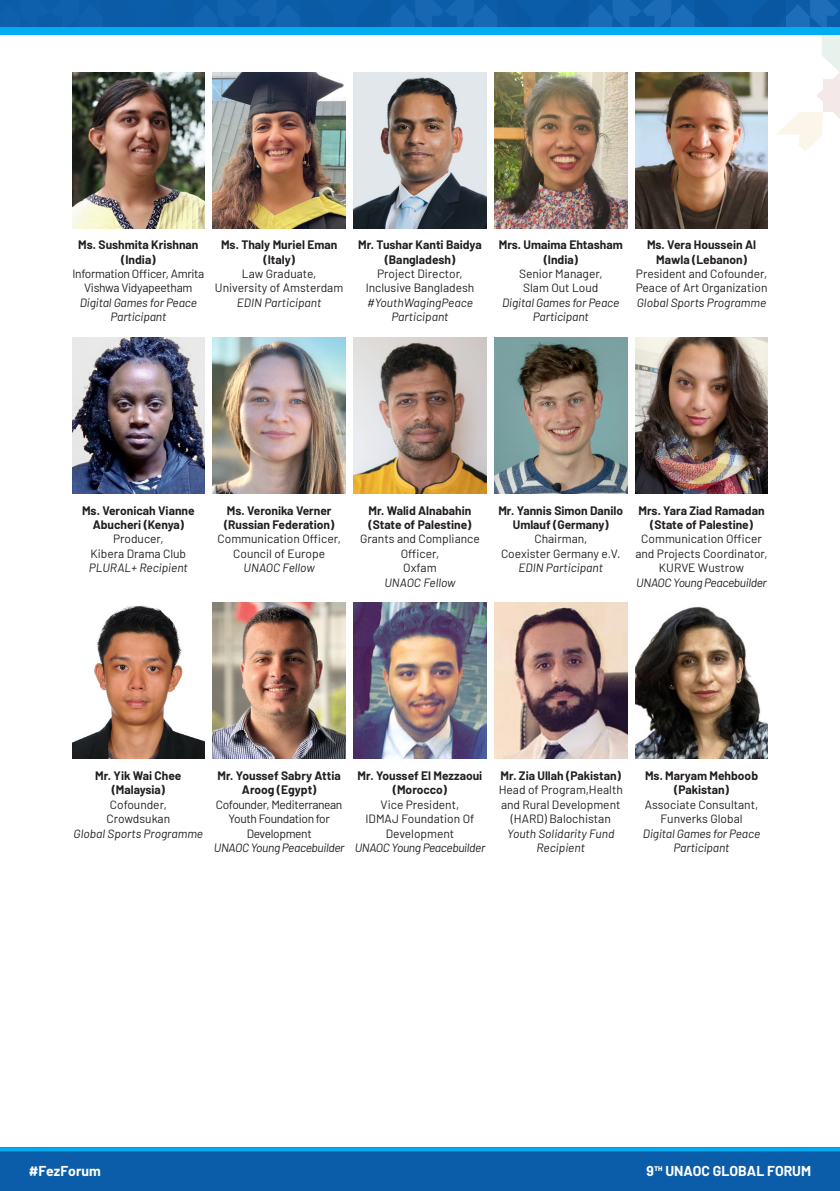
<style>
.page{position:relative;width:840px;height:1191px;background:#fff}
.page>*{position:absolute;margin:0;border:0;box-sizing:border-box;transform-origin:0 0}
.t1{font:700 14px "Barlow";color:#fff}
.t2{font:12px/14.4px "Barlow";color:#231f20;text-align:center}
.t3{font:700 12px/14.4px "Barlow";color:#231f20;text-align:center}
.t4{font:italic 12px/14.4px "Barlow";letter-spacing:-.01em;color:#231f20;text-align:center}
.t5{font:italic 12px "Barlow";letter-spacing:-.03em;color:#231f20}
.t6{font:12px/14.4px "Barlow";letter-spacing:-.03em;color:#231f20;text-align:center}
.t7{font:12px/14.4px "Barlow";letter-spacing:-.025em;color:#231f20;text-align:center}
</style>
<div class="page">
<div style="left:0;top:1147px;width:839px;height:44px;background:#0c5da9"></div>
<svg style="left:0;top:0;width:840px;height:152px"></svg>
<div style="left:0;top:27px;width:839px;height:8px;background:#00aeef"></div>
<svg style="left:0;top:1147px;width:839px;height:4px;background:#00a7e9"></svg>
<img style="left:72px;top:72px;width:132px;height:156px">
<img style="left:635px;top:72px;width:132px;height:156px">
<img style="left:494px;top:72px;width:132px;height:156px">
<img style="left:353px;top:72px;width:133px;height:156px">
<img style="left:213px;top:72px;width:132px;height:156px">
<img style="left:72px;top:337px;width:132px;height:156px">
<img style="left:635px;top:337px;width:132px;height:156px">
<img style="left:494px;top:337px;width:132px;height:156px">
<img style="left:353px;top:337px;width:133px;height:156px">
<img style="left:213px;top:337px;width:132px;height:156px">
<img style="left:72px;top:605px;width:132px;height:154px">
<img style="left:494px;top:603px;width:132px;height:156px">
<img style="left:635px;top:606px;width:132px;height:153px">
<img style="left:353px;top:603px;width:133px;height:156px">
<img style="left:213px;top:603px;width:132px;height:156px">
<p class="t3" style="left:78px;top:237px;width:122px">Ms. Sushmita Krishnan (India)</p>
<p class="t7" style="left:72px;top:266px;width:133px">Information Officer, Amrita<br>Vishwa Vidyapeetham</p>
<p class="t4" style="left:80px;top:294px;width:119px">Digital Games for Peace<br>Participant</p>
<p class="t3" style="left:221px;top:237px;width:118px">Ms. Thaly Muriel Eman (Italy)</p>
<p class="t2" style="left:242px;top:266px;width:76px">Law Graduate,</p>
<p class="t2" style="left:215px;top:280px;width:130px">University of Amsterdam</p>
<p class="t4" style="left:237px;top:294px;width:86px">EDIN Participant</p>
<p class="t3" style="left:358px;top:237px;width:125px">Mr. Tushar Kanti Baidya (Bangladesh)</p>
<p class="t2" style="left:377px;top:266px;width:87px">Project Director,</p>
<p class="t2" style="left:365px;top:280px;width:110px">Inclusive Bangladesh</p>
<p class="t4" style="left:367px;top:294px;width:107px">#YouthWagingPeace<br>Participant</p>
<p class="t3" style="left:498px;top:237px;width:125px">Mrs. Umaima Ehtasham (India)</p>
<p class="t2" style="left:518px;top:266px;width:85px">Senior Manager,</p>
<p class="t2" style="left:523px;top:280px;width:77px">Slam Out Loud</p>
<p class="t4" style="left:502px;top:294px;width:119px">Digital Games for Peace<br>Participant</p>
<p class="t3" style="left:646px;top:237px;width:111px">Ms. Vera Houssein Al<br>Mawla (Lebanon)</p>
<p class="t2" style="left:635px;top:266px;width:133px;text-align:left">President and Cofounder,<br>Peace of Art Organization</p>
<p class="t4" style="left:636px;top:294px;width:131px">Global Sports Programme</p>
<p class="t3" style="left:82px;top:502px;width:114px">Ms. Veronicah Vianne<br>Abucheri (Kenya)</p>
<p class="t2" style="left:113px;top:531px;width:52px">Producer,</p>
<p class="t2" style="left:90px;top:545px;width:97px">Kibera Drama Club</p>
<p class="t4" style="left:89px;top:560px;width:100px">PLURAL+ Recipient</p>
<p class="t3" style="left:224px;top:502px;width:112px;text-align:left">Ms. Veronika Verner (Russian Federation)</p>
<p class="t2" style="left:217px;top:531px;width:125px">Communication Officer,<br>Council of Europe</p>
<p class="t4" style="left:243px;top:560px;width:73px">UNAOC Fellow</p>
<p class="t3" style="left:368px;top:502px;width:104px;text-align:left">Mr. Walid Alnabahin (State of Palestine)</p>
<p class="t2" style="left:360px;top:531px;width:121px">Grants and Compliance<br>Officer,</p>
<p class="t2" style="left:403px;top:560px;width:35px">Oxfam</p>
<p class="t4" style="left:384px;top:574px;width:73px">UNAOC Fellow</p>
<p class="t3" style="left:498px;top:502px;width:126px">Mr. Yannis Simon Danilo<br>Umlauf (Germany)</p>
<p class="t2" style="left:534px;top:531px;width:54px">Chairman,</p>
<p class="t2" style="left:500px;top:545px;width:121px">Coexister Germany e.V.</p>
<p class="t4" style="left:518px;top:560px;width:86px">EDIN Participant</p>
<p class="t3" style="left:638px;top:502px;width:127px">Mrs. Yara Ziad Ramadan (State of Palestine)</p>
<p class="t2" style="left:635px;top:531px;width:134px">Communication Officer and Projects Coordinator,<br>KURVE Wustrow</p>
<p class="t5" style="left:636px;top:573px;width:132px">UNAOC Young Peacebuilder</p>
<p class="t3" style="left:95px;top:767px;width:88px">Mr. Yik Wai Chee (Malaysia)</p>
<p class="t2" style="left:110px;top:796px;width:58px">Cofounder,</p>
<p class="t2" style="left:106px;top:811px;width:65px">Crowdsukan</p>
<p class="t4" style="left:74px;top:825px;width:131px">Global Sports Programme</p>
<p class="t3" style="left:217px;top:767px;width:125px">Mr. Youssef Sabry Attia<br>Aroog (Egypt)</p>
<p class="t6" style="left:216px;top:796px;width:128px">Cofounder, Mediterranean<br>Youth Foundation for<br>Development</p>
<p class="t5" style="left:214px;top:839px;width:132px">UNAOC Young Peacebuilder</p>
<p class="t3" style="left:357px;top:767px;width:126px">Mr. Youssef El Mezzaoui (Morocco)</p>
<p class="t2" style="left:365px;top:796px;width:110px">Vice President,<br>IDMAJ Foundation Of<br>Development</p>
<p class="t5" style="left:354px;top:839px;width:132px">UNAOC Young Peacebuilder</p>
<p class="t3" style="left:500px;top:767px;width:122px">Mr. Zia Ullah (Pakistan)</p>
<p class="t2" style="left:498px;top:782px;width:126px">Head of Program,Health and Rural Development (HARD) Balochistan</p>
<p class="t4" style="left:507px;top:825px;width:109px">Youth Solidarity Fund<br>Recipient</p>
<p class="t3" style="left:644px;top:767px;width:114px">Ms. Maryam Mehboob (Pakistan)</p>
<p class="t2" style="left:644px;top:796px;width:115px">Associate Consultant,</p>
<p class="t2" style="left:660px;top:811px;width:83px">Funverks Global</p>
<p class="t4" style="left:642px;top:825px;width:119px">Digital Games for Peace<br>Participant</p>
<p class="t1" style="left:29px;top:1160px;width:73px">#FezForum</p>
<p class="t1" style="left:646px;top:1160px;width:166px">9<sup>th</sup> UNAOC GLOBAL FORUM</p>
</div>
